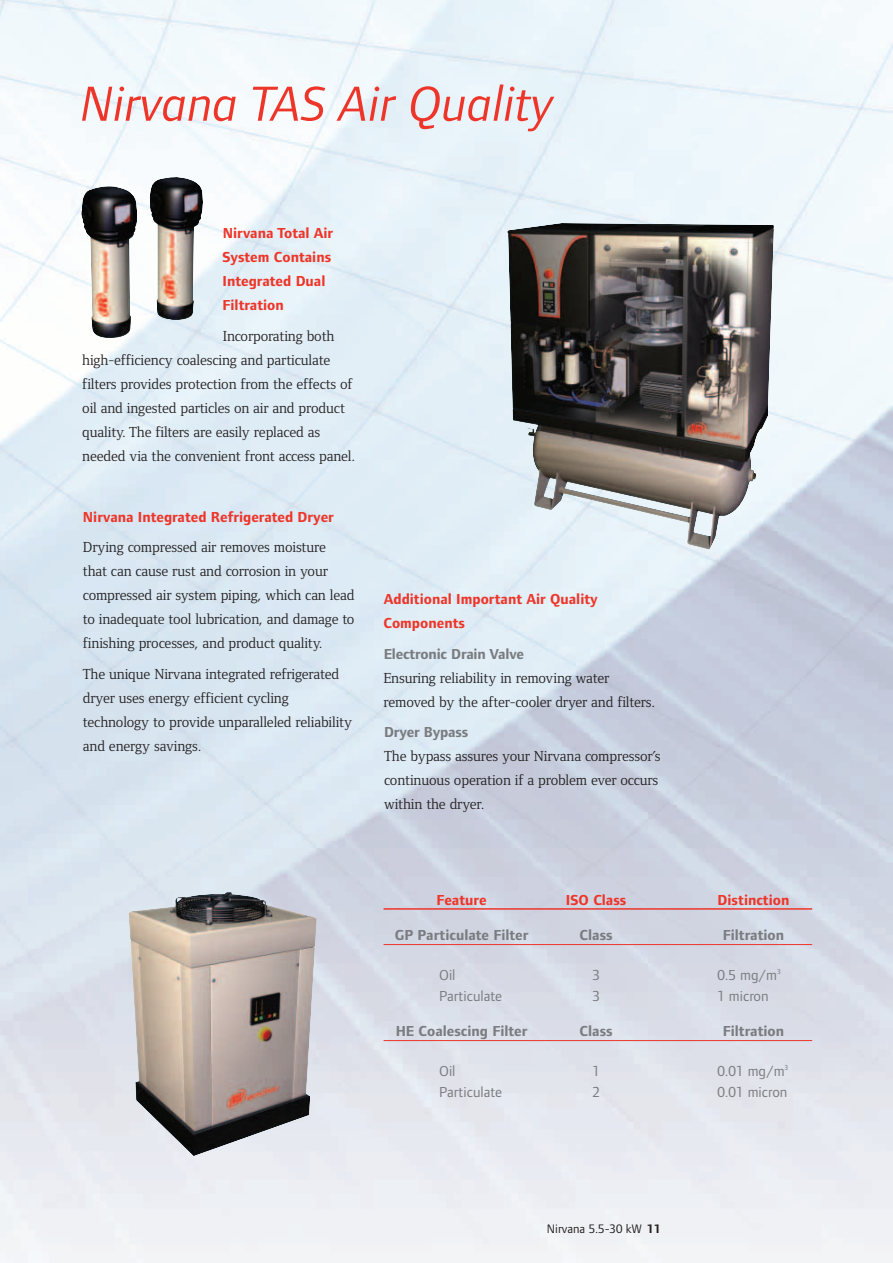
<style>
.page{position:relative;width:893px;height:1263px;background:#fff}
.page>*{position:absolute;margin:0;border:0;box-sizing:border-box;transform-origin:0 0}
.t1{font:italic 51px "Foundry Form Sans";color:#ee3529}
.t2{font:15px/24px "Foundry Form Serif";letter-spacing:-.01em;color:#231f20}
.t3{font:700 15px/24px "Foundry Form Sans";color:#ee3529}
.t4{font:700 15px "Foundry Form Sans";color:#7a7c7f}
.t5{font:15px "Foundry Form Sans";color:#7a7c7f}
.t6{font:12.75px "Foundry Form Sans";color:#231f20}
.s1{font-weight:700}
</style>
<div class="page">
<hr style="left:384px;top:908px;width:428px;height:2px;background:#ee3529">
<hr style="left:384px;top:944px;width:428px;height:1px;background:#ee3529">
<hr style="left:384px;top:1040px;width:428px;height:1px;background:#ee3529">
<img style="left:128px;top:892px;width:189px;height:264px">
<img style="left:81px;top:177px;width:123px;height:162px">
<img style="left:507px;top:223px;width:267px;height:327px">
<h1 class="t1" style="left:81px;top:85px;width:474px">Nirvana TAS Air Quality</h1>
<p class="t3" style="left:223px;top:222px;width:112px">Nirvana Total Air<br>System Contains<br>Integrated Dual<br>Filtration</p>
<p class="t2" style="left:82px;top:325px;width:274px;text-indent:140px">Incorporating both high-efficiency coalescing and particulate filters provides protection from the effects of oil and ingested particles on air and product quality. The filters are easily replaced as needed via the convenient front access panel.</p>
<p class="t3" style="left:83px;top:506px;width:253px">Nirvana Integrated Refrigerated Dryer</p>
<p class="t2" style="left:83px;top:537px;width:273px">Drying compressed air removes moisture<br>that can cause rust and corrosion in your compressed air system piping, which can lead to inadequate tool lubrication, and damage to finishing processes, and product quality.</p>
<p class="t2" style="left:83px;top:663px;width:271px">The unique Nirvana integrated refrigerated dryer uses energy efficient cycling technology to provide unparalleled reliability and energy savings.</p>
<p class="t3" style="left:384px;top:588px;width:216px">Additional Important Air Quality<br>Components</p>
<p class="t4" style="left:384px;top:648px;width:142px">Electronic Drain Valve</p>
<p class="t2" style="left:384px;top:667px;width:273px">Ensuring reliability in removing water removed by the after-cooler dryer and filters.</p>
<p class="t4" style="left:384px;top:726px;width:86px">Dryer Bypass</p>
<p class="t2" style="left:384px;top:746px;width:278px">The bypass assures your Nirvana compressor’s continuous operation if a problem ever occurs within the dryer.</p>
<p class="t3" style="left:436px;top:889px;width:52px">Feature</p>
<p class="t3" style="left:566px;top:889px;width:62px">ISO Class</p>
<p class="t3" style="left:718px;top:889px;width:73px">Distinction</p>
<p class="t4" style="left:395px;top:929px;width:135px">GP Particulate Filter</p>
<p class="t4" style="left:580px;top:929px;width:35px">Class</p>
<p class="t4" style="left:723px;top:929px;width:63px">Filtration</p>
<p class="t5" style="left:439px;top:970px;width:18px">Oil</p>
<p class="t5" style="left:592px;top:970px;width:9px">3</p>
<p class="t5" style="left:717px;top:970px;width:65px">0.5 mg/m<sup>3</sup></p>
<p class="t5" style="left:439px;top:991px;width:64px">Particulate</p>
<p class="t5" style="left:592px;top:991px;width:9px">3</p>
<p class="t5" style="left:717px;top:991px;width:53px">1 micron</p>
<p class="t4" style="left:396px;top:1025px;width:133px">HE Coalescing Filter</p>
<p class="t4" style="left:580px;top:1025px;width:35px">Class</p>
<p class="t4" style="left:723px;top:1025px;width:63px">Filtration</p>
<p class="t5" style="left:439px;top:1066px;width:18px">Oil</p>
<p class="t5" style="left:592px;top:1066px;width:9px">1</p>
<p class="t5" style="left:717px;top:1066px;width:72px">0.01 mg/m<sup>3</sup></p>
<p class="t5" style="left:439px;top:1087px;width:64px">Particulate</p>
<p class="t5" style="left:592px;top:1087px;width:9px">2</p>
<p class="t5" style="left:717px;top:1087px;width:72px">0.01 micron</p>
<p class="t6" style="left:547px;top:1223px;width:115px">Nirvana 5.5-30 kW <span class="s1">11</span></p>
</div>
